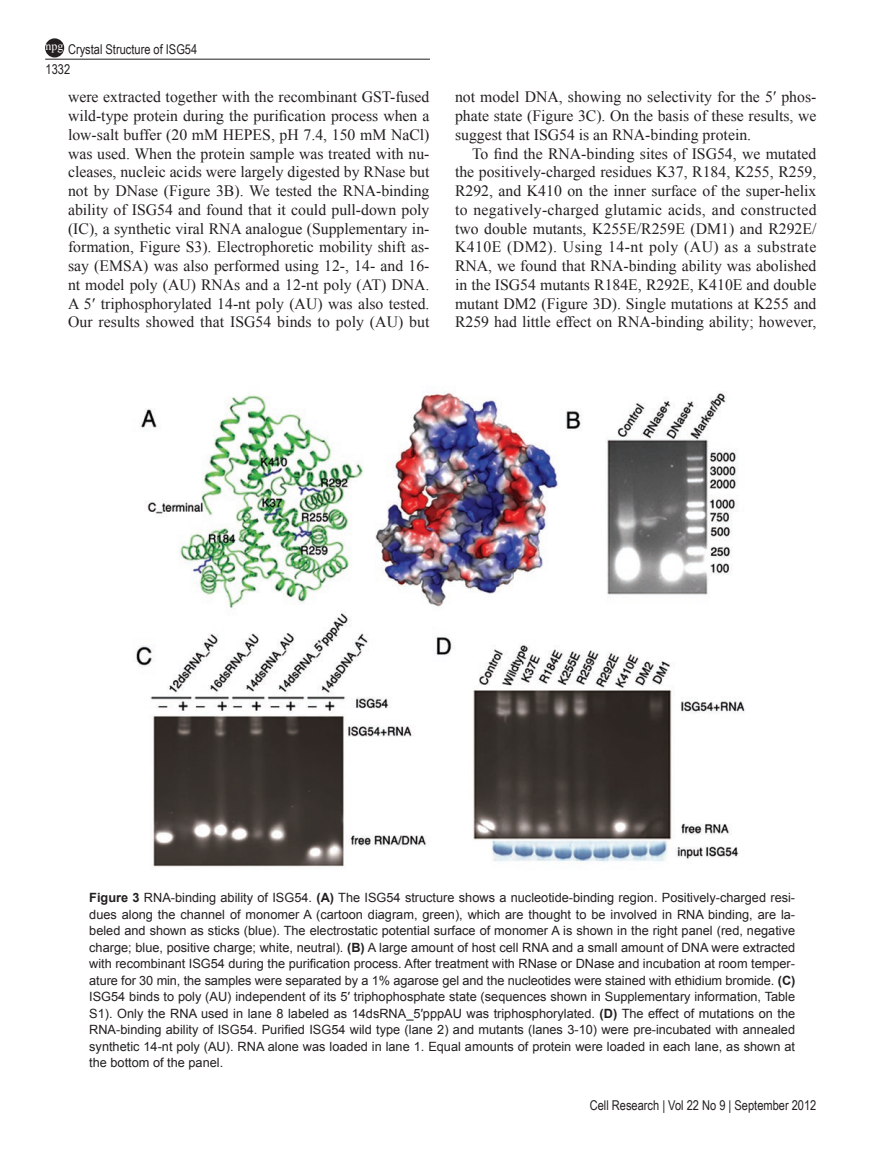
<style>
.page{position:relative;width:893px;height:1170px;background:#fff}
.page>*{position:absolute;margin:0;border:0;box-sizing:border-box;transform-origin:0 0}
.t1{font:15.75px/18.8px "Times New Roman";color:#231f20;text-align:justify}
.t2{font:13.5px/19.8px "Arial Narrow";color:#231f20}
.t3{font:12.75px/16.5px "Arial";color:#231f20;text-align:justify}
.t4{font:12px "Times New Roman";color:#fff}
.s1{font-weight:700}
</style>
<div class="page">
<hr style="left:45px;top:59px;width:385px;height:1px;background:#231f20">
<div style="left:46px;top:39px;width:17px;height:18px;background:#231f20;border-radius:50%"></div>
<div style="left:45px;top:38px;width:19px;height:19px;border:2px solid #231f20;border-radius:50%"></div>
<img style="left:136px;top:391px;width:609px;height:476px">
<p class="t2" style="left:46px;top:39px;width:153px;text-indent:23px">Crystal Structure of ISG54<br>1332</p>
<p class="t4" style="left:46px;top:38px;width:19px">npg</p>
<p class="t1" style="left:68px;top:88px;width:363px">were extracted together with the recombinant GST-fused wild-type protein during the purification process when a low-salt buffer (20 mM HEPES, pH 7.4, 150 mM NaCl) was used. When the protein sample was treated with nu&shy;cleases, nucleic acids were largely digested by RNase but not by DNase (Figure 3B). We tested the RNA-binding ability of ISG54 and found that it could pull-down poly (IC), a synthetic viral RNA analogue (Supplementary in&shy;formation, Figure S3). Electrophoretic mobility shift as&shy;say (EMSA) was also performed using 12-, 14- and 16- nt model poly (AU) RNAs and a 12-nt poly (AT) DNA.<br>A 5′ triphosphorylated 14-nt poly (AU) was also tested.<br>Our results showed that ISG54 binds to poly (AU) but</p>
<p class="t1" style="left:455px;top:87px;width:363px">not model DNA, showing no selectivity for the 5′ phos&shy;phate state (Figure 3C). On the basis of these results, we suggest that ISG54 is an RNA-binding protein.</p>
<p class="t1" style="left:455px;top:144px;width:363px;text-indent:17px">To find the RNA-binding sites of ISG54, we mutated the positively-charged residues K37, R184, K255, R259, R292, and K410 on the inner surface of the super-helix to negatively-charged glutamic acids, and constructed two double mutants, K255E/R259E (DM1) and R292E/ K410E (DM2). Using 14-nt poly (AU) as a substrate RNA, we found that RNA-binding ability was abolished in the ISG54 mutants R184E, R292E, K410E and double mutant DM2 (Figure 3D). Single mutations at K255 and R259 had little effect on RNA-binding ability; however,</p>
<p class="t3" style="left:89px;top:889px;width:708px"><span class="s1">Figure 3</span> RNA-binding ability of ISG54. <span class="s1">(A)</span> The ISG54 structure shows a nucleotide-binding region. Positively-charged resi&shy;dues along the channel of monomer A (cartoon diagram, green), which are thought to be involved in RNA binding, are la&shy;beled and shown as sticks (blue). The electrostatic potential surface of monomer A is shown in the right panel (red, negative charge; blue, positive charge; white, neutral). <span class="s1">(B)</span> A large amount of host cell RNA and a small amount of DNA were extracted with recombinant ISG54 during the purification process. After treatment with RNase or DNase and incubation at room temper&shy;ature for 30 min, the samples were separated by a 1% agarose gel and the nucleotides were stained with ethidium bromide. <span class="s1">(C)<br></span>ISG54 binds to poly (AU) independent of its 5′ triphophosphate state (sequences shown in Supplementary information, Table S1). Only the RNA used in lane 8 labeled as 14dsRNA_5′pppAU was triphosphorylated. <span class="s1">(D)</span> The effect of mutations on the RNA-binding ability of ISG54. Purified ISG54 wild type (lane 2) and mutants (lanes 3-10) were pre-incubated with annealed synthetic 14-nt poly (AU). RNA alone was loaded in lane 1. Equal amounts of protein were loaded in each lane, as shown at the bottom of the panel.</p>
<p class="t2" style="left:590px;top:1094px;width:228px">Cell Research | Vol 22 No 9 | September 2012</p>
</div>
